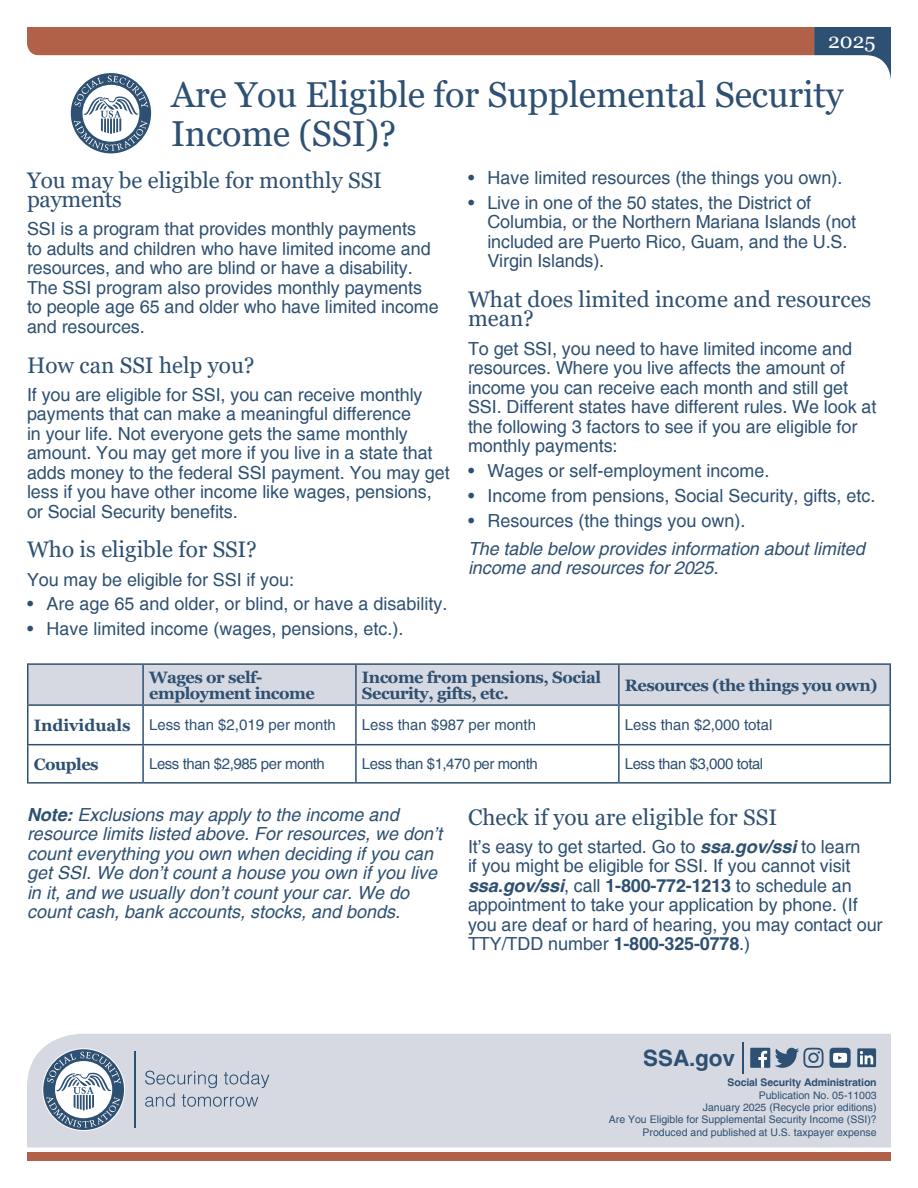
<style>
.page{position:relative;width:918px;height:1188px;background:#fff}
.page>*{position:absolute;margin:0;border:0;box-sizing:border-box;transform-origin:0 0}
.t1{font:36px/39px "Georgia";letter-spacing:-.005em;color:#2e5072}
.t2{font:22.5px/19.5px "Georgia";color:#2e5072}
.t3{font:700 22.5px "Helvetica";letter-spacing:-.005em;color:#2e5072}
.t4{font:21px "Georgia";color:#fff}
.t5{font:18px/19.5px "Helvetica";letter-spacing:-.005em;color:#2e5072}
.t6{font:italic 18px/19.5px "Helvetica";color:#2e5072}
.t7{font:700 16.5px/16.5px "Georgia";letter-spacing:-.03em;color:#2e5072}
.t8{font:700 16.5px "Georgia";color:#2e5072}
.t9{font:15px "Helvetica";letter-spacing:-.015em;color:#2e5072}
.t10{font:10.5px "Helvetica";color:#2e5072}
.t11{font:700 10.5px "Helvetica";letter-spacing:-.01em;color:#2e5072}
.s1{font-weight:700}
.s2{font-weight:700;font-style:italic}
</style>
<div class="page">
<div style="left:27px;top:1034px;width:864px;height:113px;background:#d6d9e2"></div>
<hr style="left:742px;top:1042px;width:1px;height:32px;background:#2e5072">
<div style="left:27px;top:1153px;width:864px;height:8px;background:#b26149"></div>
<svg style="left:857px;top:1048px;width:19px;height:19px"></svg>
<svg style="left:830px;top:1048px;width:21px;height:20px"></svg>
<svg style="left:775px;top:1048px;width:49px;height:20px"></svg>
<div style="left:750px;top:1048px;width:20px;height:20px;background:#2e5072"></div>
<svg style="left:758px;top:1051px;width:9px;height:17px"></svg>
<svg style="left:27px;top:27px;width:864px;height:124px"></svg>
<div style="left:28px;top:665px;width:862px;height:39px;background:#d6d9e2"></div>
<svg style="left:28px;top:706px;width:862px;height:76px"></svg>
<hr style="left:27px;top:663px;width:116px;height:2px;background:#2e5072">
<hr style="left:27px;top:665px;width:1px;height:39px;background:#2e5072">
<hr style="left:143px;top:663px;width:213px;height:2px;background:#2e5072">
<hr style="left:142px;top:665px;width:2px;height:39px;background:#2e5072">
<hr style="left:356px;top:663px;width:263px;height:2px;background:#2e5072">
<hr style="left:355px;top:665px;width:2px;height:39px;background:#2e5072">
<hr style="left:619px;top:663px;width:272px;height:2px;background:#2e5072">
<hr style="left:618px;top:665px;width:2px;height:39px;background:#2e5072">
<hr style="left:890px;top:665px;width:1px;height:39px;background:#2e5072">
<hr style="left:27px;top:704px;width:116px;height:2px;background:#2e5072">
<hr style="left:27px;top:706px;width:1px;height:38px;background:#2e5072">
<hr style="left:143px;top:704px;width:213px;height:2px;background:#2e5072">
<hr style="left:142px;top:706px;width:2px;height:38px;background:#2e5072">
<hr style="left:356px;top:704px;width:263px;height:2px;background:#2e5072">
<hr style="left:355px;top:706px;width:2px;height:38px;background:#2e5072">
<hr style="left:619px;top:704px;width:272px;height:2px;background:#2e5072">
<hr style="left:618px;top:706px;width:2px;height:38px;background:#2e5072">
<hr style="left:890px;top:706px;width:1px;height:38px;background:#2e5072">
<hr style="left:27px;top:744px;width:116px;height:1px;background:#2e5072">
<hr style="left:27px;top:745px;width:1px;height:37px;background:#2e5072">
<hr style="left:143px;top:744px;width:213px;height:1px;background:#2e5072">
<hr style="left:142px;top:745px;width:2px;height:37px;background:#2e5072">
<hr style="left:356px;top:744px;width:263px;height:1px;background:#2e5072">
<hr style="left:355px;top:745px;width:2px;height:37px;background:#2e5072">
<hr style="left:619px;top:744px;width:272px;height:1px;background:#2e5072">
<hr style="left:618px;top:745px;width:2px;height:37px;background:#2e5072">
<hr style="left:890px;top:745px;width:1px;height:37px;background:#2e5072">
<hr style="left:27px;top:782px;width:116px;height:2px;background:#2e5072">
<hr style="left:143px;top:782px;width:213px;height:2px;background:#2e5072">
<hr style="left:356px;top:782px;width:263px;height:2px;background:#2e5072">
<hr style="left:619px;top:782px;width:272px;height:2px;background:#2e5072">
<svg style="left:145px;top:1071px;width:124px;height:36px;background:#bbc3d0"></svg>
<hr style="left:134px;top:1051px;width:1px;height:77px;background:#2e5072">
<svg style="left:43px;top:1049px;width:81px;height:81px"></svg>
<svg style="left:46px;top:1052px;width:75px;height:76px"></svg>
<h1 class="t4" style="left:828px;top:28px;width:49px">2025</h1>
<h1 class="t1" style="left:171px;top:76px;width:674px">Are You Eligible for Supplemental Security<br>Income (SSI)?</h1>
<h1 class="t2" style="left:27px;top:171px;width:356px">You may be eligible for monthly SSI payments</h1>
<p class="t5" style="left:27px;top:220px;width:413px">SSI is a program that provides monthly payments<br>to adults and children who have limited income and resources, and who are blind or have a disability.<br>The SSI program also provides monthly payments to people age 65 and older who have limited income and resources.</p>
<h1 class="t2" style="left:27px;top:356px;width:229px">How can SSI help you?</h1>
<p class="t5" style="left:27px;top:385px;width:424px">If you are eligible for SSI, you can receive monthly payments that can make a meaningful difference<br>in your life. Not everyone gets the same monthly amount. You may get more if you live in a state that adds money to the federal SSI payment. You may get less if you have other income like wages, pensions, or Social Security benefits.</p>
<h1 class="t2" style="left:27px;top:540px;width:231px">Who is eligible for SSI?</h1>
<p class="t5" style="left:27px;top:570px;width:269px">You may be eligible for SSI if you:</p>
<p class="t5" style="left:27px;top:595px;width:422px">• Are age 65 and older, or blind, or have a disability.</p>
<p class="t5" style="left:27px;top:620px;width:378px">• Have limited income (wages, pensions, etc.).</p>
<p class="t5" style="left:468px;top:168px;width:376px">• Have limited resources (the things you own).</p>
<p class="t5" style="left:487px;top:193px;width:370px;text-indent:-19px">• Live in one of the 50 states, the District of Columbia, or the Northern Mariana Islands (not included are Puerto Rico, Guam, and the U.S.<br>Virgin Islands).</p>
<h1 class="t2" style="left:468px;top:290px;width:405px">What does limited income and resources mean?</h1>
<p class="t5" style="left:468px;top:339px;width:410px">To get SSI, you need to have limited income and resources. Where you live affects the amount of income you can receive each month and still get SSI. Different states have different rules. We look at the following 3 factors to see if you are eligible for monthly payments:</p>
<p class="t5" style="left:468px;top:462px;width:303px">• Wages or self-employment income.</p>
<p class="t5" style="left:468px;top:486px;width:409px">• Income from pensions, Social Security, gifts, etc.</p>
<p class="t5" style="left:468px;top:511px;width:279px">• Resources (the things you own).</p>
<p class="t6" style="left:468px;top:539px;width:398px">The table below provides information about limited income and resources for 2025.</p>
<p class="t7" style="left:149px;top:669px;width:167px">Wages or self&shy;employment income</p>
<p class="t7" style="left:362px;top:669px;width:241px">Income from pensions, Social<br>Security, gifts, etc.</p>
<p class="t7" style="left:625px;top:677px;width:254px">Resources (the things you own)</p>
<p class="t8" style="left:34px;top:715px;width:98px">Individuals</p>
<p class="t9" style="left:149px;top:716px;width:188px">Less than $2,019 per month</p>
<p class="t9" style="left:362px;top:716px;width:176px">Less than $987 per month</p>
<p class="t9" style="left:625px;top:716px;width:149px">Less than $2,000 total</p>
<p class="t7" style="left:34px;top:756px;width:67px">Couples</p>
<p class="t9" style="left:149px;top:755px;width:177px">Less than $2,985 per month</p>
<p class="t9" style="left:362px;top:755px;width:177px">Less than $1,470 per month</p>
<p class="t9" style="left:625px;top:755px;width:140px">Less than $3,000 total</p>
<p class="t6" style="left:27px;top:806px;width:417px"><span class="s1">Note:</span> Exclusions may apply to the income and resource limits listed above. For resources, we don’t count everything you own when deciding if you can get SSI. We don’t count a house you own if you live in it, and we usually don’t count your car. We do count cash, bank accounts, stocks, and bonds.</p>
<h1 class="t2" style="left:468px;top:808px;width:311px">Check if you are eligible for SSI</h1>
<p class="t5" style="left:468px;top:838px;width:416px">It’s easy to get started. Go to <span class="s2">ssa.gov/ssi</span> to learn<br>if you might be eligible for SSI. If you cannot visit <span class="s2">ssa.gov/ssi</span>, call <span class="s1">1-800-772-1213</span> to schedule an appointment to take your application by phone. (If you are deaf or hard of hearing, you may contact our TTY/TDD number <span class="s1">1-800-325-0778</span>.)</p>
<p class="t3" style="left:643px;top:1044px;width:93px">SSA.gov</p>
<p class="t11" style="left:727px;top:1076px;width:151px">Social Security Administration</p>
<p class="t10" style="left:759px;top:1089px;width:119px">Publication No. 05-11003</p>
<p class="t10" style="left:703px;top:1101px;width:175px">January 2025 (Recycle prior editions)</p>
<p class="t10" style="left:609px;top:1114px;width:269px">Are You Eligible for Supplemental Security Income (SSI)?</p>
<p class="t10" style="left:643px;top:1126px;width:236px">Produced and published at U.S. taxpayer expense</p>
</div>
